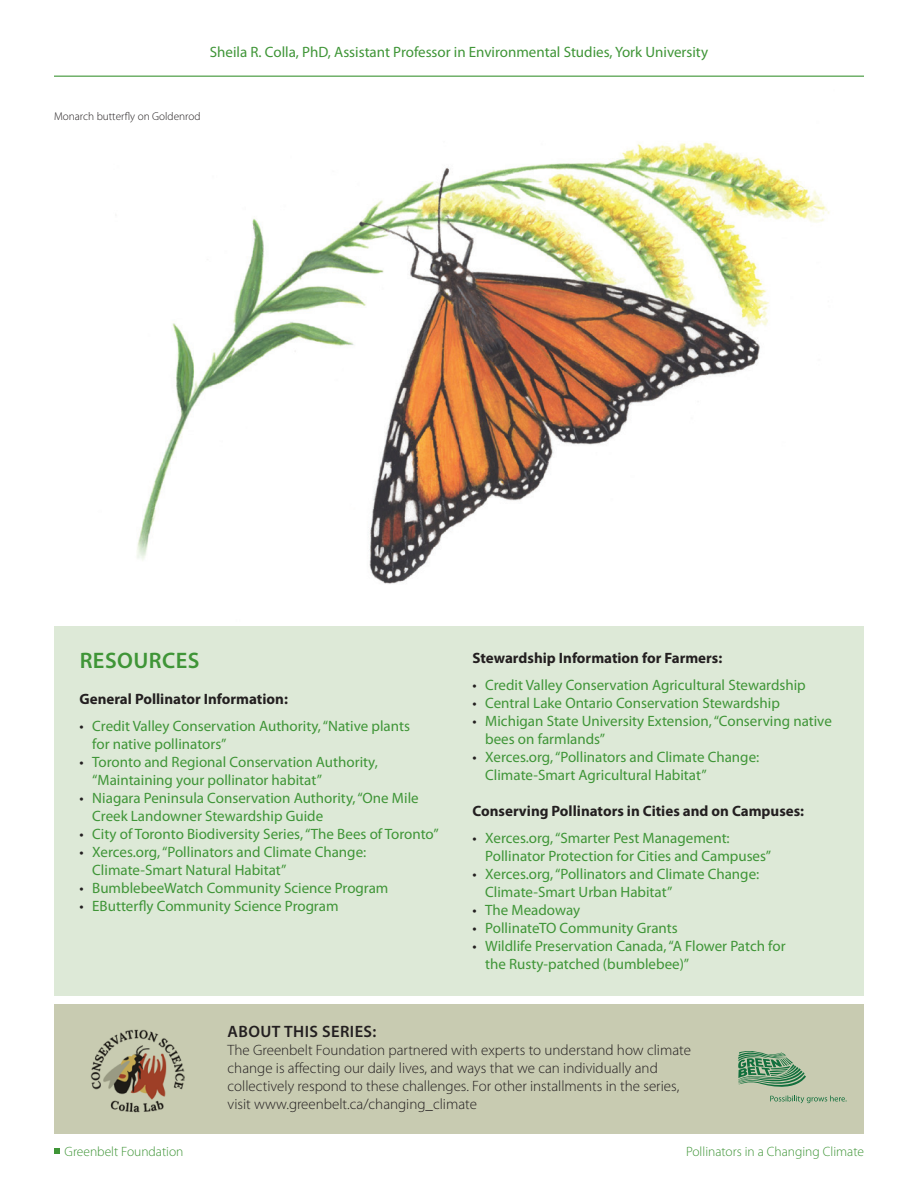
<style>
.page{position:relative;width:918px;height:1188px;background:#fff}
.page>*{position:absolute;margin:0;border:0;box-sizing:border-box;transform-origin:0 0}
.t1{font:600 22.5px "Myriad Pro";letter-spacing:.02em;color:#3f9537}
.t2{font:600 16.5px "Myriad Pro";letter-spacing:.025em;color:#231f20}
.t3{font:15px/18px "Myriad Pro";color:#3f9537}
.t4{font:300 15px/18px "Myriad Pro";color:#231f20}
.t5{font:700 15px "Myriad Pro";color:#231f20}
.t6{font:300 13.5px "Myriad Pro";color:#3f9537}
.t7{font:300 11.25px "Myriad Pro";color:#231f20}
.s1{color:#231f20}
</style>
<div class="page">
<img style="left:137px;top:142px;width:693px;height:442px">
<svg style="left:54px;top:1148px;width:6px;height:6px"></svg>
<hr style="left:54px;top:76px;width:810px;height:1px;background:#3f9537">
<div style="left:54px;top:626px;width:810px;height:370px;background:#dde9d7"></div>
<div style="left:54px;top:1004px;width:810px;height:130px;background:#c8cbb1"></div>
<img style="left:90px;top:1029px;width:94px;height:84px">
<svg style="left:738px;top:1051px;width:109px;height:52px"></svg>
<p class="t3" style="left:210px;top:43px;width:500px">Sheila R. Colla, PhD, Assistant Professor in Environmental Studies, York University</p>
<p class="t7" style="left:54px;top:110px;width:148px">Monarch butterfly on Goldenrod</p>
<h1 class="t1" style="left:80px;top:646px;width:121px">RESOURCES</h1>
<p class="t5" style="left:80px;top:690px;width:210px">General Pollinator Information:</p>
<p class="t3" style="left:92px;top:717px;width:319px;text-indent:-13px"><span class="s1">•</span> Credit Valley Conservation Authority, “Native plants for native pollinators”</p>
<p class="t3" style="left:92px;top:753px;width:287px;text-indent:-13px"><span class="s1">•</span> Toronto and Regional Conservation Authority, “Maintaining your pollinator habitat”</p>
<p class="t3" style="left:92px;top:789px;width:328px;text-indent:-13px"><span class="s1">•</span> Niagara Peninsula Conservation Authority, “One Mile<br>Creek Landowner Stewardship Guide</p>
<p class="t3" style="left:80px;top:825px;width:361px"><span class="s1">•</span> City of Toronto Biodiversity Series, “The Bees of Toronto”</p>
<p class="t3" style="left:92px;top:843px;width:276px;text-indent:-13px"><span class="s1">•</span> Xerces.org, “Pollinators and Climate Change:<br>Climate-Smart Natural Habitat”</p>
<p class="t3" style="left:80px;top:879px;width:310px"><span class="s1">•</span> BumblebeeWatch Community Science Program</p>
<p class="t3" style="left:80px;top:897px;width:261px"><span class="s1">•</span> EButterfly Community Science Program</p>
<p class="t5" style="left:472px;top:648px;width:251px">Stewardship Information for Farmers:</p>
<p class="t3" style="left:472px;top:675px;width:335px"><span class="s1">•</span> Credit Valley Conservation Agricultural Stewardship</p>
<p class="t3" style="left:472px;top:693px;width:309px"><span class="s1">•</span> Central Lake Ontario Conservation Stewardship</p>
<p class="t3" style="left:485px;top:711px;width:348px;text-indent:-13px"><span class="s1">•</span> Michigan State University Extension, “Conserving native bees on farmlands”</p>
<p class="t3" style="left:485px;top:747px;width:276px;text-indent:-13px"><span class="s1">•</span> Xerces.org, “Pollinators and Climate Change:<br>Climate-Smart Agricultural Habitat”</p>
<p class="t5" style="left:472px;top:801px;width:333px">Conserving Pollinators in Cities and on Campuses:</p>
<p class="t3" style="left:485px;top:828px;width:287px;text-indent:-13px"><span class="s1">•</span> Xerces.org, “Smarter Pest Management:<br>Pollinator Protection for Cities and Campuses”</p>
<p class="t3" style="left:485px;top:864px;width:276px;text-indent:-13px"><span class="s1">•</span> Xerces.org, “Pollinators and Climate Change:<br>Climate-Smart Urban Habitat”</p>
<p class="t3" style="left:472px;top:900px;width:109px"><span class="s1">•</span> The Meadoway</p>
<p class="t3" style="left:472px;top:918px;width:207px"><span class="s1">•</span> PollinateTO Community Grants</p>
<p class="t3" style="left:485px;top:936px;width:302px;text-indent:-13px"><span class="s1">•</span> Wildlife Preservation Canada, “A Flower Patch for the Rusty-patched (bumblebee)”</p>
<p class="t2" style="left:228px;top:1021px;width:150px">ABOUT THIS SERIES:</p>
<p class="t4" style="left:228px;top:1041px;width:465px">The Greenbelt Foundation partnered with experts to understand how climate change is affecting our daily lives, and ways that we can individually and collectively respond to these challenges. For other installments in the series, visit www.greenbelt.ca/changing_climate</p>
<p class="t6" style="left:65px;top:1143px;width:120px">Greenbelt Foundation</p>
<p class="t6" style="left:686px;top:1143px;width:179px">Pollinators in a Changing Climate</p>
</div>
